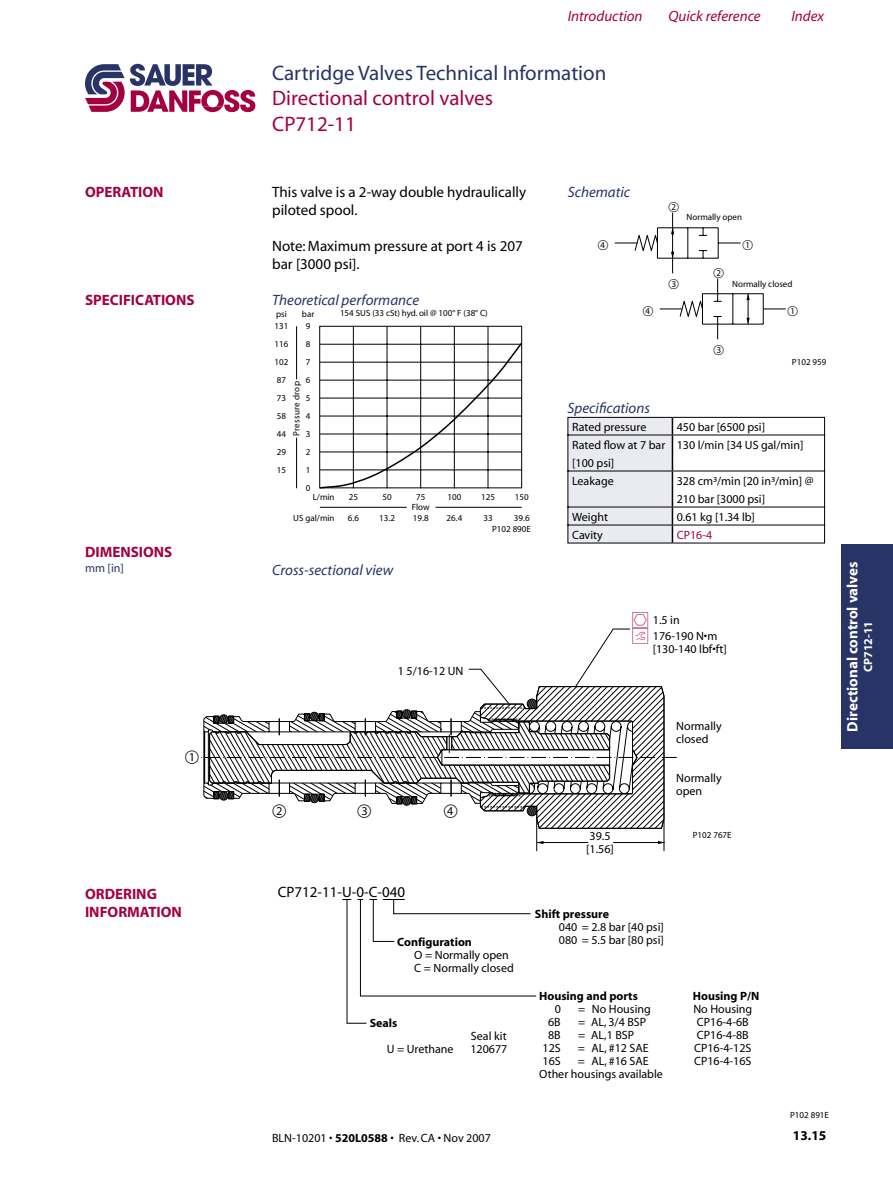
<style>
.page{position:relative;width:893px;height:1191px;background:#fff}
.page>*{position:absolute;margin:0;border:0;box-sizing:border-box;transform-origin:0 0}
.t1{font:21px "Myriad";color:#283366}
.t2{font:21px "Myriad";color:#a40041}
.t3{font:15px/18px "Myriad";color:#000}
.t4{font:italic 15px "Myriad";color:#283366}
.t5{font:700 15px/18px "Myriad";color:#a40041}
.t6{font:italic 15px "Myriad";color:#a40041}
.t7{font:700 15px "Myriad";color:#fff}
.t8{font:700 13.5px "Myriad";color:#000}
.t9{font:12px/12.9px "Myriad";color:#000}
.t10{font:700 12px "Myriad";color:#000}
.t11{font:700 12px "Myriad";color:#fff}
.t12{font:12px "Myriad";color:#a40041}
.t13{font:12px "Myriad";color:#283366}
.t14{font:12px "Myriad Ringers";color:#000}
.t15{font:9px/11.1px "Myriad";color:#000;text-align:right}
.t16{font:9px "Myriad";letter-spacing:.03em;color:#000}
.t17{font:9px "Myriad Ringers";color:#000}
.s1{color:#a20041}
.s2{font-weight:700}
</style>
<div class="page">
<div style="left:842px;top:544px;width:51px;height:204px;background:#283366"></div>
<svg style="left:85px;top:64px;width:170px;height:48px"></svg>
<hr style="left:488px;top:326px;width:1px;height:162px;background:#000">
<hr style="left:454px;top:326px;width:1px;height:162px;background:#000">
<hr style="left:420px;top:326px;width:1px;height:162px;background:#000">
<hr style="left:387px;top:326px;width:1px;height:162px;background:#000">
<hr style="left:353px;top:326px;width:1px;height:162px;background:#000">
<hr style="left:296px;top:326px;width:1px;height:53px;background:#000">
<hr style="left:296px;top:437px;width:1px;height:51px;background:#000">
<hr style="left:320px;top:507px;width:87px;height:1px;background:#000">
<hr style="left:436px;top:507px;width:86px;height:1px;background:#000">
<svg style="left:319px;top:341px;width:204px;height:148px"></svg>
<svg style="left:615px;top:212px;width:171px;height:128px"></svg>
<hr style="left:664px;top:819px;width:1px;height:32px;background:#000">
<hr style="left:536px;top:819px;width:1px;height:32px;background:#000">
<hr style="left:613px;top:842px;width:51px;height:1px;background:#000">
<hr style="left:537px;top:842px;width:51px;height:1px;background:#000">
<svg style="left:342px;top:899px;width:195px;height:125px"></svg>
<hr style="left:672px;top:417px;width:153px;height:1px;background:#000">
<hr style="left:672px;top:434px;width:153px;height:1px;background:#000">
<svg style="left:824px;top:418px;width:1px;height:16px"></svg>
<hr style="left:824px;top:435px;width:1px;height:35px;background:#000">
<hr style="left:672px;top:470px;width:153px;height:1px;background:#000">
<hr style="left:824px;top:471px;width:1px;height:35px;background:#000">
<hr style="left:672px;top:506px;width:153px;height:1px;background:#000">
<hr style="left:672px;top:524px;width:153px;height:1px;background:#000">
<svg style="left:824px;top:507px;width:1px;height:35px"></svg>
<hr style="left:672px;top:542px;width:153px;height:1px;background:#000">
<svg style="left:567px;top:417px;width:106px;height:126px"></svg>
<hr style="left:567px;top:542px;width:105px;height:1px;background:#000">
<svg style="left:201px;top:628px;width:476px;height:200px"></svg>
<p class="t5" style="left:85px;top:183px;width:80px">OPERATION</p>
<p class="t5" style="left:85px;top:291px;width:111px">SPECIFICATIONS</p>
<p class="t5" style="left:85px;top:543px;width:89px">DIMENSIONS</p>
<p class="t13" style="left:85px;top:562px;width:40px">mm [in]</p>
<p class="t14" style="left:184px;top:750px;width:17px">1</p>
<p class="t5" style="left:85px;top:885px;width:98px">ORDERING<br>INFORMATION</p>
<p class="t6" style="left:568px;top:8px;width:76px">Introduction</p>
<p class="t6" style="left:668px;top:8px;width:94px">Quick reference</p>
<p class="t6" style="left:791px;top:8px;width:34px">Index</p>
<h1 class="t1" style="left:272px;top:62px;width:336px">Cartridge Valves Technical Information</h1>
<h1 class="t2" style="left:272px;top:88px;width:222px">Directional control valves</h1>
<h1 class="t2" style="left:272px;top:113px;width:85px">CP712-11</h1>
<p class="t3" style="left:272px;top:183px;width:256px">This valve is a 2-way double hydraulically piloted spool.</p>
<p class="t3" style="left:272px;top:237px;width:252px">Note: Maximum pressure at port 4 is 207 bar [3000 psi].</p>
<p class="t4" style="left:272px;top:292px;width:149px">Theoretical performance</p>
<p class="t15" style="left:340px;top:308px;width:149px">154 SUS (33 cSt) hyd. oil @ 100° F (38° C)</p>
<p class="t15" style="left:276px;top:309px;width:12px">psi</p>
<p class="t15" style="left:302px;top:309px;width:14px">bar</p>
<p class="t15" style="left:275px;top:321px;width:15px">131</p>
<p class="t15" style="left:306px;top:321px;width:6px">9</p>
<p class="t15" style="left:275px;top:339px;width:15px">116</p>
<p class="t15" style="left:306px;top:339px;width:6px">8</p>
<p class="t15" style="left:275px;top:357px;width:15px">102</p>
<p class="t15" style="left:306px;top:357px;width:6px">7</p>
<p class="t15" style="left:306px;top:375px;width:6px">6</p>
<p class="t15" style="left:277px;top:375px;width:11px">87</p>
<p class="t16" style="left:292px;top:435px;width:56px;rotate:-90deg">Pressure drop</p>
<p class="t15" style="left:277px;top:393px;width:11px">73</p>
<p class="t15" style="left:306px;top:393px;width:6px">5</p>
<p class="t15" style="left:277px;top:411px;width:11px">58</p>
<p class="t15" style="left:306px;top:411px;width:6px">4</p>
<p class="t15" style="left:306px;top:429px;width:6px">3</p>
<p class="t15" style="left:277px;top:429px;width:11px">44</p>
<p class="t15" style="left:277px;top:447px;width:11px">29</p>
<p class="t15" style="left:277px;top:464px;width:11px">15</p>
<p class="t15" style="left:306px;top:447px;width:6px">2</p>
<p class="t15" style="left:306px;top:464px;width:6px">1</p>
<p class="t15" style="left:306px;top:482px;width:6px">0</p>
<p class="t15" style="left:313px;top:491px;width:23px">L/min</p>
<p class="t15" style="left:293px;top:513px;width:43px">US gal/min</p>
<p class="t15" style="left:349px;top:491px;width:11px">25</p>
<p class="t15" style="left:348px;top:513px;width:13px">6.6</p>
<p class="t15" style="left:382px;top:492px;width:11px">50</p>
<p class="t15" style="left:416px;top:492px;width:11px">75</p>
<p class="t15" style="left:447px;top:492px;width:15px">100</p>
<p class="t15" style="left:481px;top:492px;width:15px">125</p>
<p class="t15" style="left:515px;top:492px;width:15px">150</p>
<p class="t15" style="left:379px;top:513px;width:17px">13.2</p>
<p class="t15" style="left:413px;top:513px;width:17px">19.8</p>
<p class="t15" style="left:447px;top:513px;width:17px">26.4</p>
<p class="t15" style="left:483px;top:513px;width:11px">33</p>
<p class="t15" style="left:492px;top:513px;width:40px">39.6<br>P102 890E</p>
<p class="t15" style="left:412px;top:502px;width:19px">Flow</p>
<p class="t4" style="left:272px;top:562px;width:123px">Cross-sectional view</p>
<p class="t9" style="left:398px;top:665px;width:67px">1 5/16-12 UN</p>
<p class="t14" style="left:271px;top:803px;width:17px">2</p>
<p class="t14" style="left:356px;top:803px;width:17px">3</p>
<p class="t14" style="left:443px;top:803px;width:17px">4</p>
<p class="t3" style="left:278px;top:883px;width:129px">CP712-11-U-0-C-040</p>
<p class="t4" style="left:568px;top:184px;width:64px">Schematic</p>
<p class="t17" style="left:597px;top:239px;width:13px">4</p>
<p class="t17" style="left:642px;top:305px;width:13px">4</p>
<p class="t4" style="left:567px;top:400px;width:84px">Specifications</p>
<p class="t17" style="left:668px;top:201px;width:13px">2</p>
<p class="t17" style="left:668px;top:279px;width:13px">3</p>
<p class="t15" style="left:686px;top:212px;width:57px">Normally open</p>
<p class="t17" style="left:713px;top:267px;width:13px">2</p>
<p class="t17" style="left:742px;top:239px;width:13px">1</p>
<p class="t15" style="left:732px;top:279px;width:62px">Normally closed</p>
<p class="t17" style="left:787px;top:305px;width:13px">1</p>
<p class="t17" style="left:713px;top:344px;width:13px">3</p>
<p class="t15" style="left:792px;top:356px;width:36px">P102 959</p>
<p class="t9" style="left:572px;top:421px;width:76px">Rated pressure</p>
<p class="t9" style="left:677px;top:421px;width:90px">450 bar [6500 psi]</p>
<p class="t9" style="left:572px;top:436px;width:95px;line-height:18px">Rated flow at 7 bar [100 psi]</p>
<p class="t9" style="left:677px;top:439px;width:128px">130 l/min [34 US gal/min]</p>
<p class="t9" style="left:572px;top:475px;width:43px">Leakage</p>
<p class="t9" style="left:677px;top:472px;width:138px;line-height:18px">328 cm³/min [20 in³/min] @<br>210 bar [3000 psi]</p>
<p class="t9" style="left:572px;top:511px;width:37px">Weight</p>
<p class="t9" style="left:677px;top:511px;width:80px">0.61 kg [1.34 lb]</p>
<p class="t9" style="left:572px;top:529px;width:32px">Cavity</p>
<p class="t12" style="left:677px;top:529px;width:37px">CP16-4</p>
<p class="t9" style="left:653px;top:614px;width:28px">1.5 in</p>
<p class="t9" style="left:653px;top:643px;width:76px">[130-140 lbf•ft]</p>
<p class="t9" style="left:632px;top:629px;width:86px"><span class="s1">▼</span> 176-190 N•m</p>
<p class="t9" style="left:676px;top:720px;width:47px">Normally closed</p>
<p class="t9" style="left:586px;top:830px;width:29px">39.5 [1.56]</p>
<p class="t9" style="left:676px;top:772px;width:47px">Normally open</p>
<p class="t15" style="left:693px;top:829px;width:40px">P102 767E</p>
<p class="t10" style="left:535px;top:908px;width:76px">Shift pressure</p>
<p class="t9" style="left:559px;top:921px;width:106px">040 = 2.8 bar [40 psi]</p>
<p class="t10" style="left:397px;top:935px;width:76px">Configuration</p>
<p class="t9" style="left:559px;top:934px;width:106px">080 = 5.5 bar [80 psi]</p>
<p class="t9" style="left:414px;top:949px;width:101px">O = Normally open<br>C = Normally closed</p>
<p class="t10" style="left:370px;top:1017px;width:29px">Seals</p>
<p class="t9" style="left:471px;top:1030px;width:37px">Seal kit</p>
<p class="t9" style="left:387px;top:1043px;width:68px">U = Urethane</p>
<p class="t9" style="left:470px;top:1043px;width:38px">120677</p>
<p class="t9" style="left:272px;top:1132px;width:220px">BLN-10201 • <span class="s2">520L0588</span> • Rev. CA • Nov 2007</p>
<p class="t10" style="left:539px;top:990px;width:100px">Housing and ports</p>
<p class="t10" style="left:693px;top:990px;width:68px">Housing P/N</p>
<p class="t9" style="left:555px;top:1003px;width:8px">0</p>
<p class="t9" style="left:578px;top:1003px;width:74px">= No Housing</p>
<p class="t9" style="left:693px;top:1003px;width:60px">No Housing</p>
<p class="t9" style="left:548px;top:1016px;width:14px">6B</p>
<p class="t9" style="left:578px;top:1016px;width:70px">= AL, 3/4 BSP</p>
<p class="t9" style="left:697px;top:1016px;width:53px">CP16-4-6B</p>
<p class="t9" style="left:548px;top:1029px;width:14px">8B</p>
<p class="t9" style="left:578px;top:1029px;width:58px">= AL,1 BSP</p>
<p class="t9" style="left:697px;top:1029px;width:53px">CP16-4-8B</p>
<p class="t9" style="left:543px;top:1042px;width:20px">12S</p>
<p class="t9" style="left:578px;top:1042px;width:72px">= AL, #12 SAE</p>
<p class="t9" style="left:694px;top:1042px;width:59px">CP16-4-12S</p>
<p class="t9" style="left:543px;top:1055px;width:20px">16S</p>
<p class="t9" style="left:578px;top:1055px;width:72px">= AL, #16 SAE</p>
<p class="t9" style="left:694px;top:1055px;width:59px">CP16-4-16S</p>
<p class="t9" style="left:539px;top:1068px;width:125px">Other housings available</p>
<p class="t15" style="left:790px;top:1109px;width:40px">P102 891E</p>
<p class="t8" style="left:793px;top:1128px;width:35px">13.15</p>
<p class="t7" style="left:845px;top:731px;width:171px;rotate:-90deg">Directional control valves</p>
<p class="t11" style="left:862px;top:672px;width:53px;rotate:-90deg">CP712-11</p>
</div>
